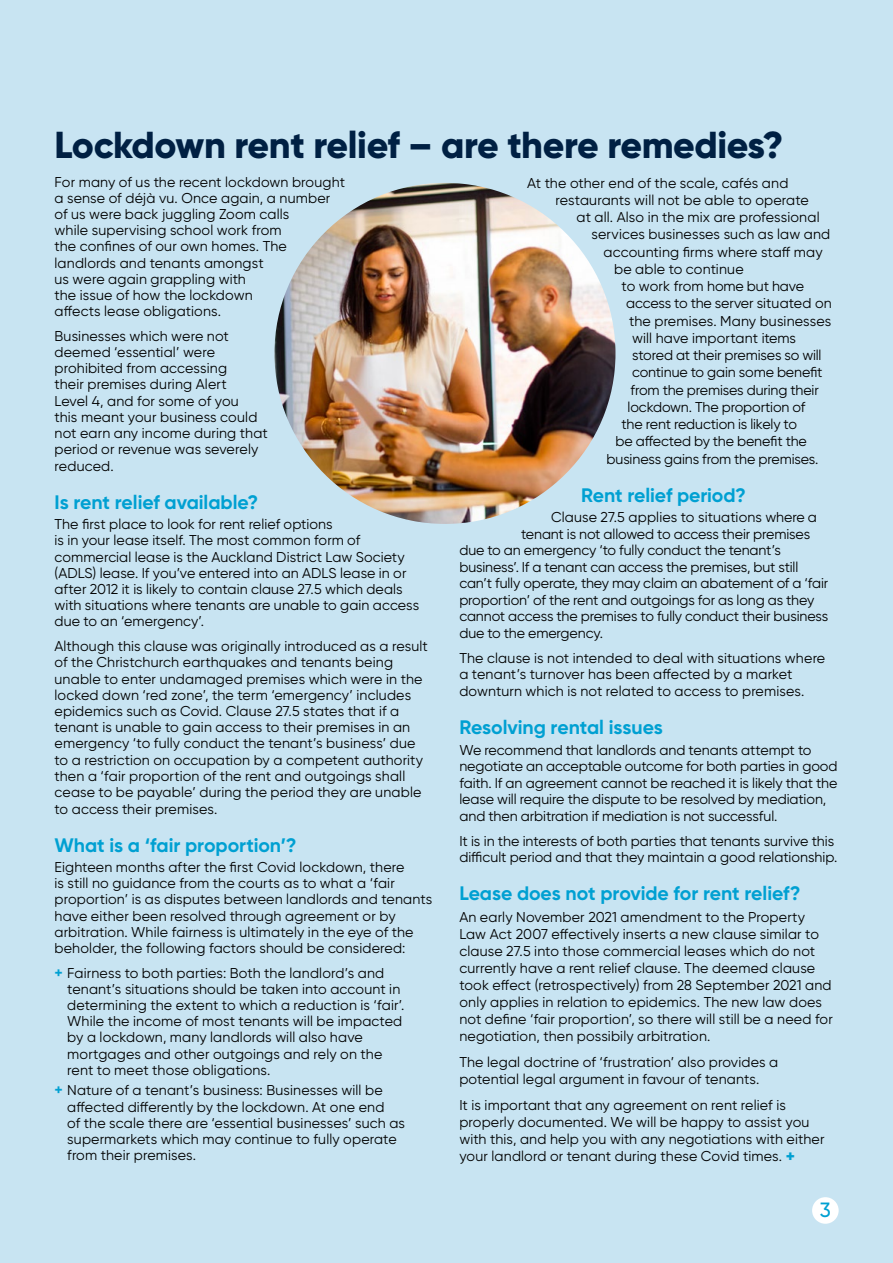
<style>
.page{position:relative;width:893px;height:1263px;background:#c8e4f2}
.page>*{position:absolute;margin:0;border:0;box-sizing:border-box;transform-origin:0 0}
.t1{font:800 37.5px "Gilroy";letter-spacing:-.01em;color:#002043}
.t2{font:500 20.7px "Gilroy";color:#00a0d2}
.t3{font:700 19.5px "Gilroy";letter-spacing:-.005em;color:#00a0d2}
.t4{font:14.25px/16.2px "Gilroy";letter-spacing:.005em;color:#000}
.s1{font-weight:700;font-size:15px;color:#00a0d2}
.s2{font-weight:800;font-size:16.5px;color:#00a0d2}
</style>
<div class="page">
<div style="left:812px;top:1197px;width:27px;height:27px;background:#fff;border-radius:50%"></div>
<img style="left:274px;top:183px;width:341px;height:341px;border-radius:171px">
<h1 class="t1" style="left:55px;top:121px;width:730px">Lockdown rent relief – are there remedies?</h1>
<p class="t4" style="left:55px;top:173px;width:292px">For many of us the recent lockdown brought a sense of déjà vu. Once again, a number of us were back juggling Zoom calls<br>while supervising school work from<br>the confines of our own homes. The landlords and tenants amongst<br>us were again grappling with<br>the issue of how the lockdown<br>affects lease obligations.</p>
<p class="t4" style="left:55px;top:328px;width:215px">Businesses which were not deemed ‘essential’ were prohibited from accessing<br>their premises during Alert<br>Level 4, and for some of you<br>this meant your business could not earn any income during that period or revenue was severely reduced.</p>
<h3 class="t3" style="left:55px;top:490px;width:205px">Is rent relief available?</h3>
<p class="t4" style="left:55px;top:516px;width:366px">The first place to look for rent relief options<br>is in your lease itself. The most common form of commercial lease is the Auckland District Law Society (ADLS) lease. If you’ve entered into an ADLS lease in or after 2012 it is likely to contain clause 27.5 which deals with situations where tenants are unable to gain access due to an ‘emergency’.</p>
<p class="t4" style="left:55px;top:638px;width:375px">Although this clause was originally introduced as a result of the Christchurch earthquakes and tenants being unable to enter undamaged premises which were in the locked down ‘red zone’, the term ‘emergency’ includes epidemics such as Covid. Clause 27.5 states that if a tenant is unable to gain access to their premises in an emergency ‘to fully conduct the tenant’s business’ due to a restriction on occupation by a competent authority then a ‘fair proportion of the rent and outgoings shall cease to be payable’ during the period they are unable to access their premises.</p>
<h3 class="t3" style="left:55px;top:832px;width:244px">What is a ‘fair proportion’?</h3>
<p class="t4" style="left:55px;top:859px;width:379px">Eighteen months after the first Covid lockdown, there<br>is still no guidance from the courts as to what a ‘fair proportion’ is as disputes between landlords and tenants have either been resolved through agreement or by arbitration. While fairness is ultimately in the eye of the beholder, the following factors should be considered:</p>
<p class="t4" style="left:67px;top:964px;width:339px;text-indent:-13px"><span class="s1">+</span> Fairness to both parties: Both the landlord’s and tenant’s situations should be taken into account in determining the extent to which a reduction is ‘fair’.<br>While the income of most tenants will be impacted by a lockdown, many landlords will also have mortgages and other outgoings and rely on the rent to meet those obligations.</p>
<p class="t4" style="left:67px;top:1082px;width:339px;text-indent:-13px"><span class="s1">+</span> Nature of a tenant’s business: Businesses will be affected differently by the lockdown. At one end<br>of the scale there are ‘essential businesses’ such as supermarkets which may continue to fully operate from their premises.</p>
<p class="t4" style="left:527px;top:174px;width:263px">At the other end of the scale, cafés and</p>
<p class="t4" style="left:556px;top:192px;width:255px">restaurants will not be able to operate</p>
<p class="t4" style="left:577px;top:209px;width:245px">at all. Also in the mix are professional</p>
<p class="t4" style="left:592px;top:226px;width:240px">services businesses such as law and</p>
<p class="t4" style="left:604px;top:243px;width:221px">accounting firms where staff may</p>
<p class="t4" style="left:614px;top:261px;width:131px">be able to continue</p>
<p class="t4" style="left:622px;top:278px;width:184px">to work from home but have</p>
<p class="t4" style="left:626px;top:295px;width:207px">access to the server situated on</p>
<p class="t4" style="left:629px;top:312px;width:204px">the premises. Many businesses</p>
<p class="t4" style="left:632px;top:330px;width:165px">will have important items</p>
<p class="t4" style="left:632px;top:347px;width:191px">stored at their premises so will</p>
<p class="t4" style="left:632px;top:364px;width:192px">continue to gain some benefit</p>
<p class="t4" style="left:631px;top:381px;width:190px">from the premises during their</p>
<p class="t4" style="left:628px;top:399px;width:179px">lockdown. The proportion of</p>
<p class="t4" style="left:622px;top:416px;width:177px">the rent reduction is likely to</p>
<p class="t4" style="left:616px;top:433px;width:193px">be affected by the benefit the</p>
<p class="t4" style="left:607px;top:450px;width:213px">business gains from the premises.</p>
<h3 class="t3" style="left:581px;top:483px;width:166px">Rent relief period?</h3>
<p class="t4" style="left:551px;top:509px;width:267px">Clause 27.5 applies to situations where a</p>
<p class="t4" style="left:521px;top:526px;width:291px">tenant is not allowed to access their premises</p>
<p class="t4" style="left:459px;top:542px;width:323px">due to an emergency ‘to fully conduct the tenant’s</p>
<p class="t4" style="left:459px;top:559px;width:340px">business’. If a tenant can access the premises, but still</p>
<p class="t4" style="left:459px;top:575px;width:371px">can’t fully operate, they may claim an abatement of a ‘fair</p>
<p class="t4" style="left:459px;top:592px;width:356px">proportion’ of the rent and outgoings for as long as they</p>
<p class="t4" style="left:459px;top:608px;width:370px">cannot access the premises to fully conduct their business</p>
<p class="t4" style="left:459px;top:625px;width:145px">due to the emergency.</p>
<p class="t4" style="left:459px;top:649px;width:367px">The clause is not intended to deal with situations where a tenant’s turnover has been affected by a market downturn which is not related to access to premises.</p>
<h3 class="t3" style="left:459px;top:715px;width:205px">Resolving rental issues</h3>
<p class="t4" style="left:459px;top:741px;width:380px">We recommend that landlords and tenants attempt to negotiate an acceptable outcome for both parties in good faith. If an agreement cannot be reached it is likely that the lease will require the dispute to be resolved by mediation, and then arbitration if mediation is not successful.</p>
<p class="t4" style="left:459px;top:832px;width:380px">It is in the interests of both parties that tenants survive this difficult period and that they maintain a good relationship.</p>
<h3 class="t3" style="left:459px;top:881px;width:343px">Lease does not provide for rent relief?</h3>
<p class="t4" style="left:459px;top:908px;width:375px;line-height:17.1px">An early November 2021 amendment to the Property Law Act 2007 effectively inserts a new clause similar to clause 27.5 into those commercial leases which do not currently have a rent relief clause. The deemed clause took effect (retrospectively) from 28 September 2021 and only applies in relation to epidemics. The new law does not define ‘fair proportion’, so there will still be a need for negotiation, then possibily arbitration.</p>
<p class="t4" style="left:459px;top:1053px;width:320px;line-height:17.1px">The legal doctrine of ‘frustration’ also provides a potential legal argument in favour of tenants.</p>
<p class="t4" style="left:459px;top:1096px;width:367px;line-height:17.1px">It is important that any agreement on rent relief is properly documented. We will be happy to assist you with this, and help you with any negotiations with either your landlord or tenant during these Covid times. <span class="s2">+</span></p>
<h2 class="t2" style="left:820px;top:1197px;width:13px">3</h2>
</div>
